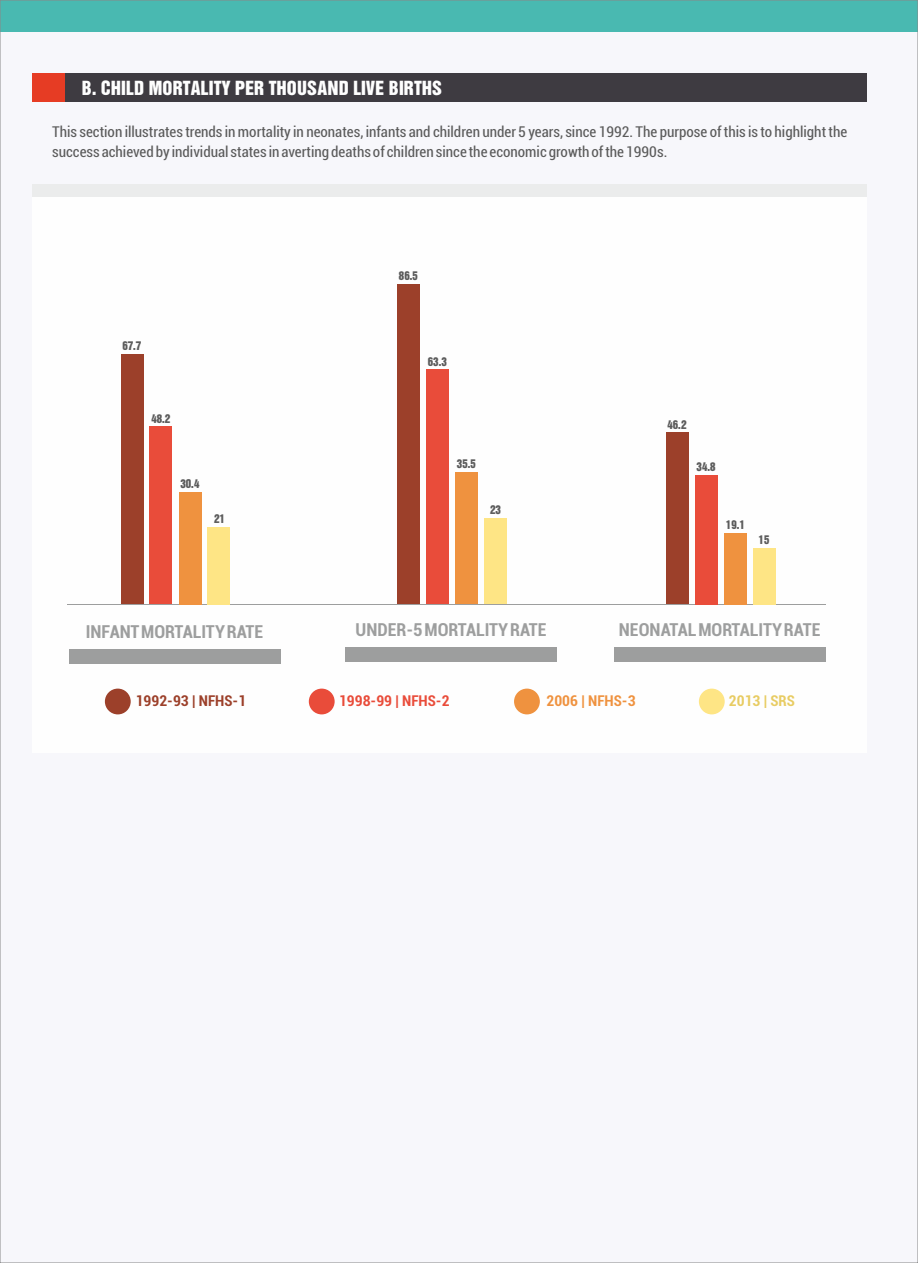
<style>
.page{position:relative;width:918px;height:1263px;background:#f7f7fb}
.page>*{position:absolute;margin:0;border:0;box-sizing:border-box;transform-origin:0 0}
.t1{font:19.5px "Helvetica Roman Semi B";color:#fefefe}
.t2{font:700 condensed 18px "Roboto";color:#9d9e9e}
.t3{font:condensed 15px/19.8px "Roboto";color:#5b5b5b}
.t4{font:700 condensed 15px "Roboto";color:#9c402a}
.t5{font:700 condensed 15px "Roboto";color:#e94c3a}
.t6{font:700 condensed 15px "Roboto";color:#ef923f}
.t7{font:700 condensed 15px "Roboto";color:#e8cc63}
.t8{font:12px "Helvetica Roman Semi B";color:#5b5b5b}
</style>
<div class="page">
<div style="left:0;top:0;width:918px;height:32px;background:#49b9b1"></div>
<div style="left:32px;top:185px;width:835px;height:568px;background:#fefefe"></div>
<div style="left:346px;top:648px;width:211px;height:14px;background:#9d9e9e"></div>
<div style="left:614px;top:648px;width:212px;height:14px;background:#9d9e9e"></div>
<div style="left:69px;top:649px;width:211px;height:14px;background:#9d9e9e"></div>
<div style="left:105px;top:689px;width:26px;height:25px;background:#9c402a;border-radius:50%"></div>
<div style="left:309px;top:689px;width:26px;height:25px;background:#e94c3a;border-radius:50%"></div>
<div style="left:514px;top:689px;width:26px;height:25px;background:#ef923f;border-radius:50%"></div>
<div style="left:699px;top:689px;width:26px;height:25px;background:#fee585;border-radius:50%"></div>
<div style="left:32px;top:185px;width:835px;height:12px;background:#ebecec"></div>
<div style="left:32px;top:73px;width:34px;height:29px;background:#e63c24"></div>
<div style="left:66px;top:73px;width:801px;height:29px;background:#3e3b41"></div>
<hr style="left:67px;top:604px;width:759px;height:1px;background:#9d9e9e">
<div style="left:121px;top:354px;width:22px;height:250px;background:#9c402a"></div>
<div style="left:150px;top:426px;width:22px;height:178px;background:#e94c3a"></div>
<div style="left:179px;top:492px;width:22px;height:112px;background:#ef923f"></div>
<div style="left:208px;top:527px;width:22px;height:77px;background:#fee585"></div>
<div style="left:397px;top:284px;width:23px;height:320px;background:#9c402a"></div>
<div style="left:426px;top:370px;width:23px;height:234px;background:#e94c3a"></div>
<div style="left:455px;top:472px;width:23px;height:132px;background:#ef923f"></div>
<div style="left:666px;top:433px;width:22px;height:171px;background:#9c402a"></div>
<div style="left:695px;top:475px;width:23px;height:129px;background:#e94c3a"></div>
<div style="left:724px;top:533px;width:22px;height:71px;background:#ef923f"></div>
<div style="left:484px;top:518px;width:23px;height:86px;background:#fee585"></div>
<div style="left:753px;top:548px;width:23px;height:56px;background:#fee585"></div>
<h1 class="t1" style="left:82px;top:80px;width:362px">B. CHILD MORTALITY PER THOUSAND LIVE BIRTHS</h1>
<p class="t3" style="left:52px;top:124px;width:797px">This section illustrates trends in mortality in neonates, infants and children under 5 years, since 1992. The purpose of this is to highlight the success achieved by individual states in averting deaths of children since the economic growth of the 1990s.</p>
<p class="t8" style="left:122px;top:341px;width:21px">67.7</p>
<p class="t8" style="left:151px;top:413px;width:21px">48.2</p>
<p class="t8" style="left:180px;top:479px;width:21px">30.4</p>
<p class="t8" style="left:214px;top:514px;width:12px">21</p>
<p class="t8" style="left:399px;top:271px;width:21px">86.5</p>
<p class="t8" style="left:428px;top:357px;width:21px">63.3</p>
<p class="t8" style="left:457px;top:459px;width:21px">35.5</p>
<p class="t8" style="left:490px;top:505px;width:12px">23</p>
<p class="t8" style="left:667px;top:420px;width:21px">46.2</p>
<p class="t8" style="left:697px;top:462px;width:21px">34.8</p>
<p class="t8" style="left:726px;top:520px;width:21px">19.1</p>
<p class="t8" style="left:759px;top:535px;width:12px">15</p>
<p class="t2" style="left:86px;top:624px;width:179px">INFANT MORTALITY RATE</p>
<p class="t2" style="left:356px;top:623px;width:192px">UNDER-5 MORTALITY RATE</p>
<p class="t2" style="left:619px;top:623px;width:203px">NEONATAL MORTALITY RATE</p>
<p class="t4" style="left:136px;top:695px;width:112px">1992-93 | NFHS-1</p>
<p class="t5" style="left:339px;top:695px;width:112px">1998-99 | NFHS-2</p>
<p class="t6" style="left:547px;top:695px;width:90px">2006 | NFHS-3</p>
<p class="t7" style="left:729px;top:695px;width:68px">2013 | SRS</p>
</div>
